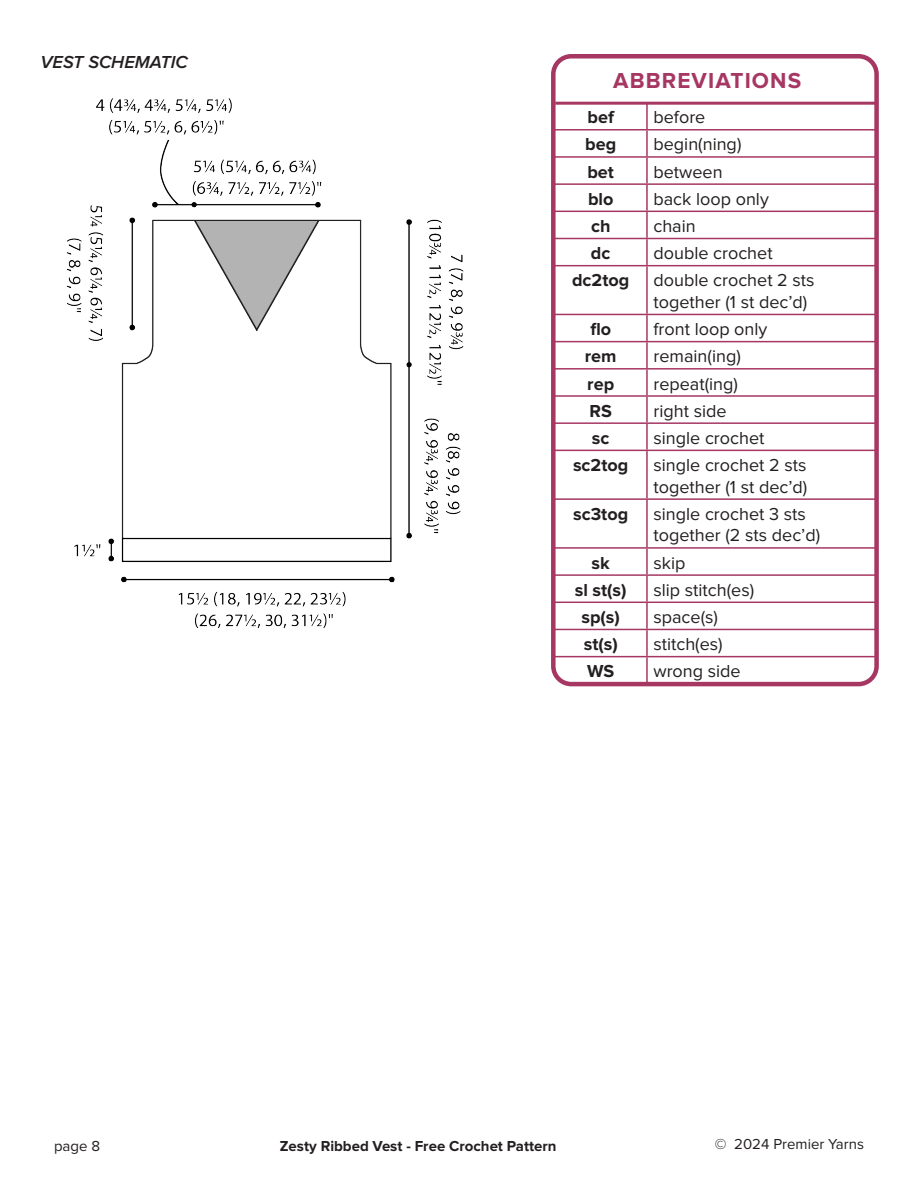
<style>
.page{position:relative;width:918px;height:1188px;background:#fff}
.page>*{position:absolute;margin:0;border:0;box-sizing:border-box;transform-origin:0 0}
.t1{font:700 22.5px "Proxima Nova";letter-spacing:.05em;color:#a63762}
.t2{font:18px/21.6px "Proxima Nova";color:#231f20}
.t3{font:700 18px "Proxima Nova";color:#231f20}
.t4{font:italic 600 18px "Proxima Nova";color:#231f20}
.t5{font:700 15px "Proxima Nova";color:#231f20}
.t6{font:15px "Proxima Nova";color:#231f20}
</style>
<div class="page">
<div style="left:551px;top:54px;width:328px;height:632px;border:4px solid #a63762;border-radius:18px"></div>
<hr style="left:555px;top:102px;width:322px;height:3px;background:#a63762">
<hr style="left:646px;top:103px;width:2px;height:26px;background:#a63762">
<hr style="left:554px;top:129px;width:93px;height:2px;background:#a63762">
<hr style="left:647px;top:129px;width:229px;height:2px;background:#a63762">
<hr style="left:646px;top:131px;width:2px;height:25px;background:#a63762">
<hr style="left:554px;top:156px;width:93px;height:2px;background:#a63762">
<hr style="left:647px;top:156px;width:229px;height:2px;background:#a63762">
<hr style="left:646px;top:158px;width:2px;height:25px;background:#a63762">
<hr style="left:554px;top:183px;width:93px;height:2px;background:#a63762">
<hr style="left:647px;top:183px;width:229px;height:2px;background:#a63762">
<hr style="left:646px;top:185px;width:2px;height:26px;background:#a63762">
<hr style="left:554px;top:211px;width:93px;height:1px;background:#a63762">
<hr style="left:647px;top:211px;width:229px;height:1px;background:#a63762">
<hr style="left:646px;top:212px;width:2px;height:26px;background:#a63762">
<hr style="left:554px;top:238px;width:93px;height:1px;background:#a63762">
<hr style="left:647px;top:238px;width:229px;height:1px;background:#a63762">
<hr style="left:646px;top:239px;width:2px;height:26px;background:#a63762">
<hr style="left:554px;top:265px;width:93px;height:1px;background:#a63762">
<hr style="left:647px;top:265px;width:229px;height:1px;background:#a63762">
<hr style="left:646px;top:266px;width:2px;height:48px;background:#a63762">
<hr style="left:554px;top:314px;width:93px;height:1px;background:#a63762">
<hr style="left:647px;top:314px;width:229px;height:1px;background:#a63762">
<hr style="left:646px;top:315px;width:2px;height:26px;background:#a63762">
<hr style="left:554px;top:341px;width:93px;height:1px;background:#a63762">
<hr style="left:647px;top:341px;width:229px;height:1px;background:#a63762">
<hr style="left:646px;top:342px;width:2px;height:26px;background:#a63762">
<hr style="left:554px;top:368px;width:93px;height:2px;background:#a63762">
<hr style="left:647px;top:368px;width:229px;height:2px;background:#a63762">
<hr style="left:646px;top:370px;width:2px;height:25px;background:#a63762">
<hr style="left:554px;top:395px;width:93px;height:2px;background:#a63762">
<hr style="left:647px;top:395px;width:229px;height:2px;background:#a63762">
<hr style="left:646px;top:397px;width:2px;height:25px;background:#a63762">
<hr style="left:554px;top:422px;width:93px;height:2px;background:#a63762">
<hr style="left:647px;top:422px;width:229px;height:2px;background:#a63762">
<hr style="left:646px;top:424px;width:2px;height:26px;background:#a63762">
<hr style="left:554px;top:450px;width:93px;height:1px;background:#a63762">
<hr style="left:647px;top:450px;width:229px;height:1px;background:#a63762">
<hr style="left:646px;top:451px;width:2px;height:47px;background:#a63762">
<hr style="left:554px;top:498px;width:93px;height:2px;background:#a63762">
<hr style="left:647px;top:498px;width:229px;height:2px;background:#a63762">
<hr style="left:646px;top:500px;width:2px;height:47px;background:#a63762">
<hr style="left:554px;top:547px;width:93px;height:2px;background:#a63762">
<hr style="left:647px;top:547px;width:229px;height:2px;background:#a63762">
<hr style="left:646px;top:549px;width:2px;height:25px;background:#a63762">
<hr style="left:554px;top:574px;width:93px;height:2px;background:#a63762">
<hr style="left:647px;top:574px;width:229px;height:2px;background:#a63762">
<hr style="left:646px;top:576px;width:2px;height:26px;background:#a63762">
<hr style="left:554px;top:602px;width:93px;height:1px;background:#a63762">
<hr style="left:647px;top:602px;width:229px;height:1px;background:#a63762">
<hr style="left:646px;top:603px;width:2px;height:26px;background:#a63762">
<hr style="left:554px;top:629px;width:93px;height:1px;background:#a63762">
<hr style="left:647px;top:629px;width:229px;height:1px;background:#a63762">
<hr style="left:646px;top:630px;width:2px;height:26px;background:#a63762">
<hr style="left:554px;top:656px;width:93px;height:1px;background:#a63762">
<hr style="left:647px;top:656px;width:229px;height:1px;background:#a63762">
<hr style="left:646px;top:657px;width:2px;height:27px;background:#a63762">
<img style="left:66px;top:96px;width:502px;height:534px">
<p class="t4" style="left:40px;top:54px;width:149px">VEST SCHEMATIC</p>
<p class="t1" style="left:613px;top:68px;width:190px">ABBREVIATIONS</p>
<p class="t3" style="left:588px;top:107px;width:28px">bef</p>
<p class="t2" style="left:653px;top:107px;width:53px">before</p>
<p class="t3" style="left:585px;top:134px;width:33px">beg</p>
<p class="t2" style="left:653px;top:134px;width:90px">begin(ning)</p>
<p class="t3" style="left:587px;top:161px;width:28px">bet</p>
<p class="t2" style="left:653px;top:162px;width:71px">between</p>
<p class="t3" style="left:588px;top:189px;width:27px">blo</p>
<p class="t2" style="left:653px;top:189px;width:117px">back loop only</p>
<p class="t3" style="left:591px;top:216px;width:21px">ch</p>
<p class="t2" style="left:653px;top:216px;width:44px">chain</p>
<p class="t3" style="left:591px;top:243px;width:21px">dc</p>
<p class="t2" style="left:653px;top:243px;width:121px">double crochet</p>
<p class="t3" style="left:572px;top:270px;width:59px">dc2tog</p>
<p class="t2" style="left:653px;top:270px;width:163px">double crochet 2 sts together (1 st dec’d)</p>
<p class="t3" style="left:590px;top:319px;width:22px">flo</p>
<p class="t2" style="left:653px;top:319px;width:115px">front loop only</p>
<p class="t3" style="left:585px;top:346px;width:33px">rem</p>
<p class="t2" style="left:653px;top:346px;width:89px">remain(ing)</p>
<p class="t3" style="left:587px;top:373px;width:28px">rep</p>
<p class="t2" style="left:653px;top:373px;width:86px">repeat(ing)</p>
<p class="t3" style="left:590px;top:400px;width:24px">RS</p>
<p class="t2" style="left:653px;top:401px;width:75px">right side</p>
<p class="t3" style="left:592px;top:428px;width:19px">sc</p>
<p class="t2" style="left:653px;top:428px;width:113px">single crochet</p>
<p class="t3" style="left:573px;top:455px;width:57px">sc2tog</p>
<p class="t2" style="left:653px;top:455px;width:155px">single crochet 2 sts together (1 st dec’d)</p>
<p class="t3" style="left:573px;top:504px;width:57px">sc3tog</p>
<p class="t2" style="left:653px;top:504px;width:168px">single crochet 3 sts together (2 sts dec’d)</p>
<p class="t3" style="left:592px;top:552px;width:20px">sk</p>
<p class="t2" style="left:653px;top:553px;width:33px">skip</p>
<p class="t3" style="left:575px;top:580px;width:53px">sl st(s)</p>
<p class="t2" style="left:653px;top:580px;width:102px">slip stitch(es)</p>
<p class="t3" style="left:582px;top:607px;width:40px">sp(s)</p>
<p class="t2" style="left:653px;top:607px;width:66px">space(s)</p>
<p class="t3" style="left:584px;top:634px;width:35px">st(s)</p>
<p class="t2" style="left:653px;top:634px;width:71px">stitch(es)</p>
<p class="t3" style="left:587px;top:661px;width:29px">WS</p>
<p class="t2" style="left:653px;top:661px;width:89px">wrong side</p>
<p class="t6" style="left:54px;top:1139px;width:48px">page 8</p>
<p class="t5" style="left:280px;top:1137px;width:278px">Zesty Ribbed Vest - Free Crochet Pattern</p>
<p class="t6" style="left:715px;top:1137px;width:151px">© 2024 Premier Yarns</p>
</div>
